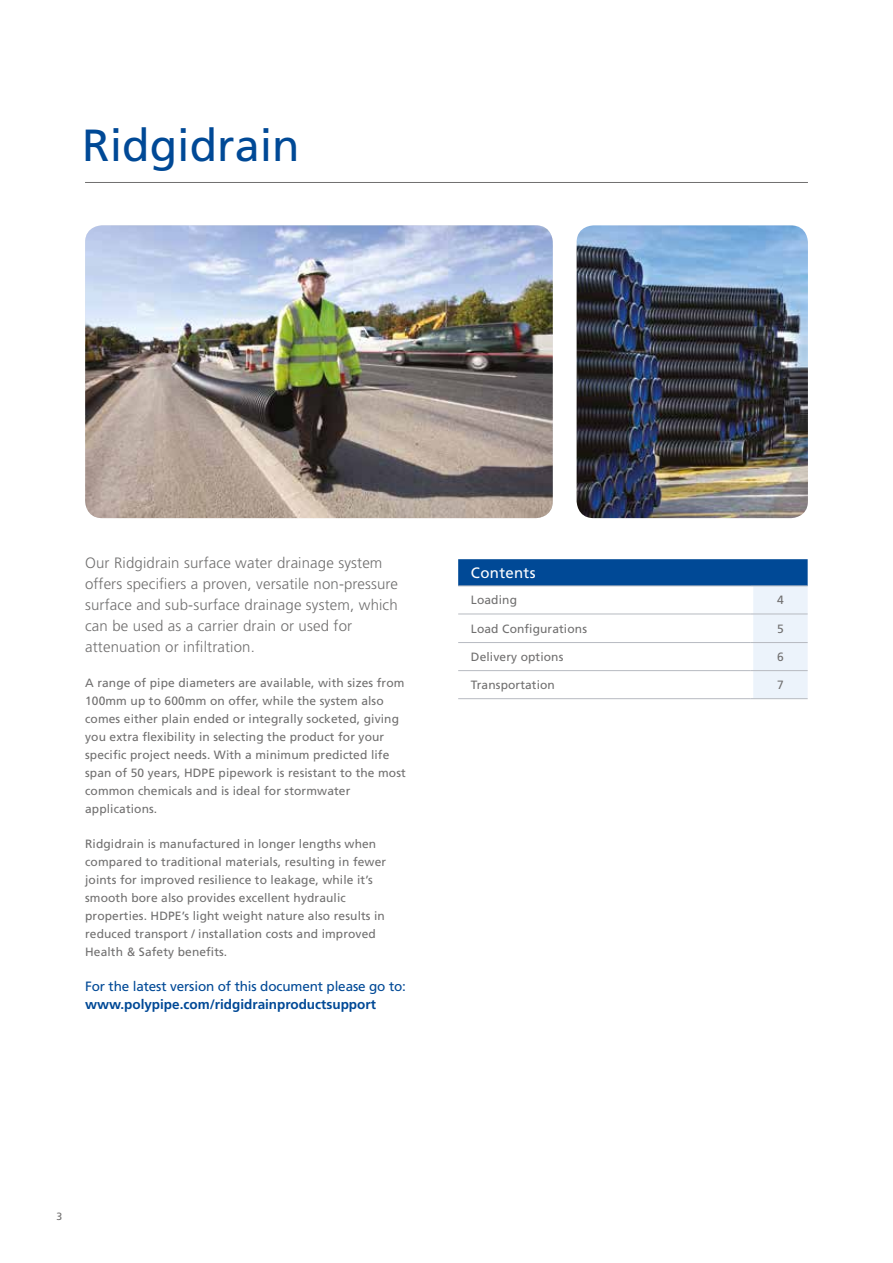
<style>
.page{position:relative;width:893px;height:1263px;background:#fff}
.page>*{position:absolute;margin:0;border:0;box-sizing:border-box;transform-origin:0 0}
.t1{font:45px "Frutiger LT Std";color:#004996}
.t2{font:300 15px/21px "Frutiger LT Std";letter-spacing:.01em;color:#706f6f}
.t3{font:15px "Frutiger LT Std";letter-spacing:.02em;color:#fff}
.t4{font:13.5px "Frutiger LT Std";letter-spacing:-.01em;color:#004996}
.t5{font:700 13.5px "Frutiger LT Std";color:#004996}
.t6{font:12px/18px "Frutiger LT Std";letter-spacing:.01em;color:#706f6f}
.t7{font:10.5px "Frutiger LT Std";color:#706f6f}
</style>
<div class="page">
<hr style="left:85px;top:182px;width:723px;height:1px;background:#706f6f">
<img style="left:85px;top:225px;width:468px;height:293px">
<img style="left:577px;top:225px;width:231px;height:293px">
<svg style="left:458px;top:559px;width:350px;height:139px"></svg>
<div style="left:747px;top:614px;width:6px;height:28px;background:#fff"></div>
<div style="left:747px;top:643px;width:6px;height:27px;background:#fff"></div>
<div style="left:747px;top:671px;width:6px;height:27px;background:#fff"></div>
<div style="left:747px;top:586px;width:6px;height:28px;background:#fff"></div>
<hr style="left:458px;top:585px;width:292px;height:1px;background:#b7bac1">
<hr style="left:750px;top:585px;width:58px;height:1px;background:#b7bac1">
<hr style="left:458px;top:614px;width:292px;height:1px;background:#b7bac1">
<hr style="left:750px;top:614px;width:58px;height:1px;background:#b7bac1">
<hr style="left:458px;top:642px;width:292px;height:1px;background:#b7bac1">
<hr style="left:750px;top:642px;width:58px;height:1px;background:#b7bac1">
<hr style="left:458px;top:670px;width:292px;height:1px;background:#b7bac1">
<hr style="left:750px;top:670px;width:58px;height:1px;background:#b7bac1">
<hr style="left:458px;top:698px;width:292px;height:1px;background:#b7bac1">
<hr style="left:750px;top:698px;width:58px;height:1px;background:#b7bac1">
<h1 class="t1" style="left:82px;top:119px;width:219px">Ridgidrain</h1>
<p class="t2" style="left:85px;top:553px;width:314px">Our Ridgidrain surface water drainage system offers specifiers a proven, versatile non-pressure surface and sub-surface drainage system, which can be used as a carrier drain or used for attenuation or infiltration.</p>
<p class="t6" style="left:85px;top:674px;width:322px">A range of pipe diameters are available, with sizes from 100mm up to 600mm on offer, while the system also comes either plain ended or integrally socketed, giving you extra flexibility in selecting the product for your specific project needs. With a minimum predicted life span of 50 years, HDPE pipework is resistant to the most common chemicals and is ideal for stormwater applications.</p>
<p class="t6" style="left:85px;top:835px;width:302px">Ridgidrain is manufactured in longer lengths when compared to traditional materials, resulting in fewer joints for improved resilience to leakage, while it’s smooth bore also provides excellent hydraulic properties. HDPE’s light weight nature also results in reduced transport / installation costs and improved Health &amp; Safety benefits.</p>
<p class="t4" style="left:85px;top:979px;width:322px">For the latest version of this document please go to:</p>
<p class="t5" style="left:85px;top:997px;width:292px">www.polypipe.com/ridgidrainproductsupport</p>
<p class="t3" style="left:471px;top:564px;width:66px">Contents</p>
<p class="t6" style="left:471px;top:591px;width:48px">Loading</p>
<p class="t6" style="left:777px;top:591px;width:8px">4</p>
<p class="t6" style="left:471px;top:620px;width:118px">Load Configurations</p>
<p class="t6" style="left:777px;top:620px;width:8px">5</p>
<p class="t6" style="left:471px;top:648px;width:94px">Delivery options</p>
<p class="t6" style="left:777px;top:648px;width:8px">6</p>
<p class="t6" style="left:471px;top:676px;width:86px">Transportation</p>
<p class="t6" style="left:777px;top:676px;width:8px">7</p>
<p class="t7" style="left:57px;top:1210px;width:7px">3</p>
</div>
